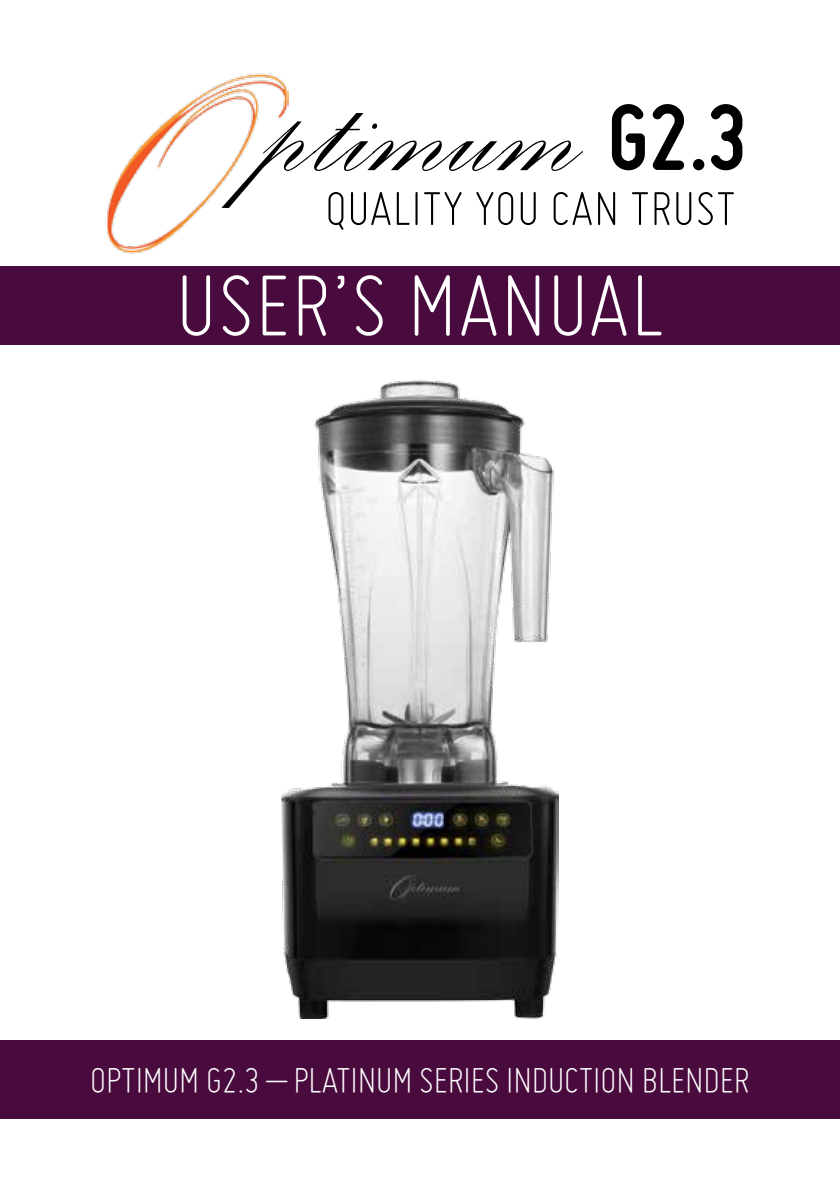
<style>
.page{position:relative;width:840px;height:1191px;background:#fff}
.page>*{position:absolute;margin:0;border:0;box-sizing:border-box;transform-origin:0 0}
.t1{font:300 98px "Miso";color:#fff}
.t2{font:700 98px "Miso";color:#000}
.t3{font:300 53.6px "Miso";color:#000}
.t4{font:300 40px "Miso";letter-spacing:-.02em;color:#fff}
</style>
<div class="page">
<div style="left:0;top:1040px;width:839px;height:79px;background:#490a3e"></div>
<div style="left:0;top:266px;width:839px;height:78px;background:#490a3e"></div>
<img style="left:107px;top:73px;width:181px;height:181px">
<svg style="left:221px;top:113px;width:361px;height:95px"></svg>
<img style="left:281px;top:380px;width:277px;height:638px">
<h1 class="t2" style="left:607px;top:81px;width:142px">G2.3</h1>
<h2 class="t3" style="left:324px;top:179px;width:412px">QUALITY YOU CAN TRUST</h2>
<h1 class="t1" style="left:175px;top:252px;width:490px">USER’S MANUAL</h1>
<p class="t4" style="left:90px;top:1058px;width:661px">OPTIMUM G2.3 – PLATINUM SERIES INDUCTION BLENDER</p>
</div>
